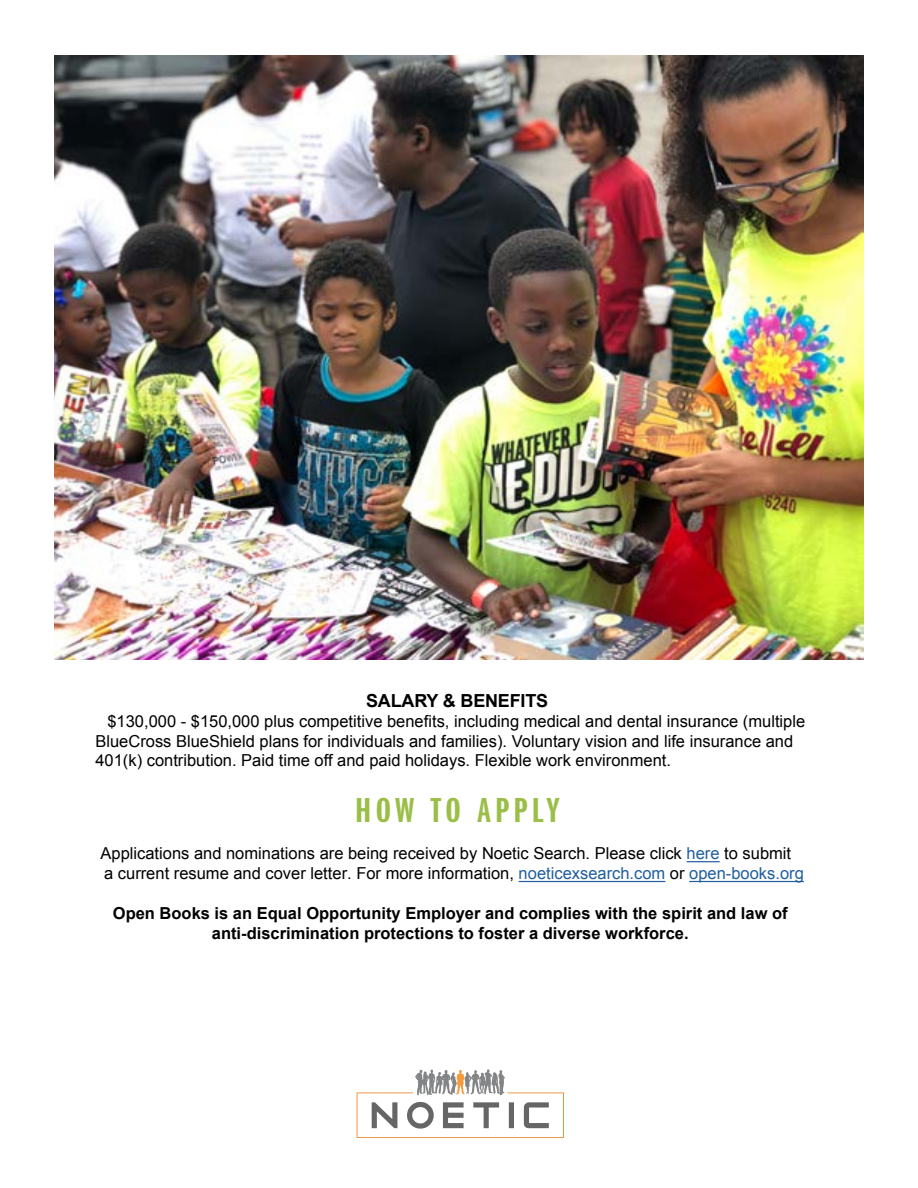
<style>
.page{position:relative;width:918px;height:1188px;background:#fff}
.page>*{position:absolute;margin:0;border:0;box-sizing:border-box;transform-origin:0 0}
.t1{font:36px "Franklin Gothic URW Ext Com D Dem";letter-spacing:.1em;color:#9bbe48;scale:1.2 1}
.t2{font:700 18px "Arial";letter-spacing:-.01em;color:#000}
.t3{font:16.5px/19.8px "Arial";color:#000}
.t4{font:700 16.5px/19.8px "Arial";color:#000;text-align:center}
.s1{color:#215e9e}
</style>
<div class="page">
<img style="left:54px;top:55px;width:810px;height:604px">
<svg style="left:357px;top:1069px;width:207px;height:69px"></svg>
<hr style="left:689px;top:881px;width:115px;height:1px;background:#215e9e">
<hr style="left:519px;top:881px;width:146px;height:1px;background:#215e9e">
<hr style="left:687px;top:861px;width:33px;height:1px;background:#215e9e">
<p class="t2" style="left:366px;top:688px;width:184px">SALARY &amp; BENEFITS</p>
<p class="t3" style="left:95px;top:711px;width:711px;text-indent:12px">$130,000 - $150,000 plus competitive benefits, including medical and dental insurance (multiple<br>BlueCross BlueShield plans for individuals and families). Voluntary vision and life insurance and<br>401(k) contribution. Paid time off and paid holidays. Flexible work environment.</p>
<h1 class="t1" style="left:355px;top:791px;width:172px">HOW TO APPLY</h1>
<p class="t3" style="left:100px;top:843px;width:705px">Applications and nominations are being received by Noetic Search. Please click <span class="s1">here</span> to submit a current resume and cover letter. For more information, <span class="s1">noeticexsearch.com</span> or <span class="s1">open-books.org</span></p>
<p class="t4" style="left:113px;top:904px;width:676px">Open Books is an Equal Opportunity Employer and complies with the spirit and law of anti-discrimination protections to foster a diverse workforce.</p>
</div>
